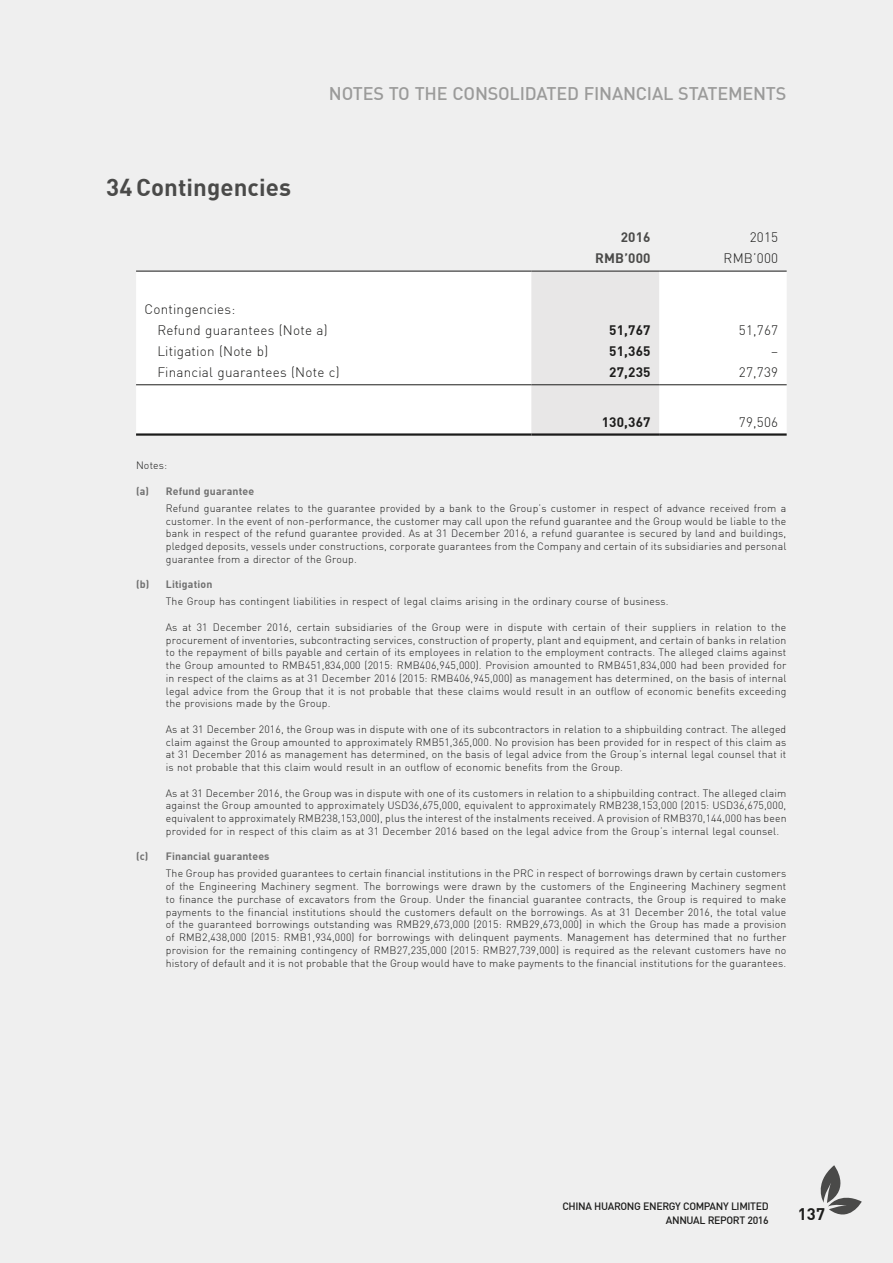
<style>
.page{position:relative;width:893px;height:1263px;background:#efefef}
.page>*{position:absolute;margin:0;border:0;box-sizing:border-box;transform-origin:0 0}
.t1{font:700 24px "DIN";letter-spacing:.005em;color:#4a4a49}
.t2{font:500 18px "DIN";letter-spacing:-.01em;color:#9b9b9a}
.t3{font:700 16.5px "DIN";color:#1c1c1b}
.t4{font:300 13.5px/21px "DIN";letter-spacing:.015em;color:#1c1c1b}
.t5{font:700 13.5px "DIN";letter-spacing:.015em;color:#1c1c1b}
.t6{font:700 13.5px "DIN";letter-spacing:.015em;color:#4a4a49}
.t7{font:300 10.5px/12.8px "DIN";letter-spacing:.015em;color:#1c1c1b;text-align:justify}
.t8{font:700 10.5px "DIN";letter-spacing:.015em;color:#6f6f6f}
.t9{font:500 10.5px/13.2px "DIN";letter-spacing:-.035em;color:#1c1c1b;text-align:right}
</style>
<div class="page">
<svg style="left:820px;top:1165px;width:42px;height:50px"></svg>
<div style="left:136px;top:272px;width:651px;height:161px;background:#fff"></div>
<svg style="left:531px;top:272px;width:128px;height:161px"></svg>
<hr style="left:136px;top:271px;width:395px;height:1px;background:#1c1c1b">
<hr style="left:531px;top:271px;width:128px;height:1px;background:#1c1c1b">
<hr style="left:659px;top:271px;width:128px;height:1px;background:#1c1c1b">
<hr style="left:136px;top:384px;width:395px;height:1px;background:#1c1c1b">
<hr style="left:531px;top:384px;width:128px;height:1px;background:#1c1c1b">
<hr style="left:659px;top:384px;width:128px;height:1px;background:#1c1c1b">
<hr style="left:136px;top:433px;width:395px;height:3px;background:#1c1c1b">
<hr style="left:531px;top:433px;width:128px;height:3px;background:#1c1c1b">
<hr style="left:659px;top:433px;width:128px;height:3px;background:#1c1c1b">
<h1 class="t1" style="left:106px;top:171px;width:186px">34Contingencies</h1>
<h2 class="t2" style="left:329px;top:82px;width:459px">NOTES TO THE CONSOLIDATED FINANCIAL STATEMENTS</h2>
<p class="t6" style="left:621px;top:228px;width:31px">2016</p>
<p class="t4" style="left:750px;top:226px;width:30px">2015</p>
<p class="t6" style="left:595px;top:249px;width:57px">RMB’000</p>
<p class="t4" style="left:724px;top:247px;width:56px">RMB’000</p>
<p class="t4" style="left:157px;top:298px;width:172px;text-indent:-13px">Contingencies:<br>Refund guarantees (Note a)</p>
<p class="t5" style="left:609px;top:321px;width:43px">51,767</p>
<p class="t4" style="left:739px;top:319px;width:41px">51,767</p>
<p class="t4" style="left:157px;top:340px;width:112px">Litigation (Note b)</p>
<p class="t5" style="left:609px;top:342px;width:43px">51,365</p>
<p class="t4" style="left:771px;top:340px;width:8px">–</p>
<p class="t4" style="left:157px;top:361px;width:184px">Financial guarantees (Note c)</p>
<p class="t5" style="left:609px;top:363px;width:43px">27,235</p>
<p class="t4" style="left:739px;top:361px;width:41px">27,739</p>
<p class="t5" style="left:602px;top:413px;width:50px">130,367</p>
<p class="t4" style="left:739px;top:412px;width:41px">79,506</p>
<p class="t7" style="left:136px;top:459px;width:33px">Notes:</p>
<p class="t8" style="left:136px;top:484px;width:120px">(a) Refund guarantee</p>
<p class="t7" style="left:166px;top:502px;width:622px">Refund guarantee relates to the guarantee provided by a bank to the Group’s customer in respect of advance received from a customer. In the event of non-performance, the customer may call upon the refund guarantee and the Group would be liable to the bank in respect of the refund guarantee provided. As at 31 December 2016, a refund guarantee is secured by land and buildings, pledged deposits, vessels under constructions, corporate guarantees from the Company and certain of its subsidiaries and personal guarantee from a director of the Group.</p>
<p class="t8" style="left:136px;top:578px;width:78px">(b) Litigation</p>
<p class="t7" style="left:166px;top:595px;width:504px">The Group has contingent liabilities in respect of legal claims arising in the ordinary course of business.</p>
<p class="t7" style="left:166px;top:621px;width:622px">As at 31 December 2016, certain subsidiaries of the Group were in dispute with certain of their suppliers in relation to the procurement of inventories, subcontracting services, construction of property, plant and equipment, and certain of banks in relation to the repayment of bills payable and certain of its employees in relation to the employment contracts. The alleged claims against the Group amounted to RMB451,834,000 (2015: RMB406,945,000). Provision amounted to RMB451,834,000 had been provided for in respect of the claims as at 31 December 2016 (2015: RMB406,945,000) as management has determined, on the basis of internal legal advice from the Group that it is not probable that these claims would result in an outflow of economic benefits exceeding the provisions made by the Group.</p>
<p class="t7" style="left:166px;top:723px;width:622px">As at 31 December 2016, the Group was in dispute with one of its subcontractors in relation to a shipbuilding contract. The alleged claim against the Group amounted to approximately RMB51,365,000. No provision has been provided for in respect of this claim as at 31 December 2016 as management has determined, on the basis of legal advice from the Group’s internal legal counsel that it is not probable that this claim would result in an outflow of economic benefits from the Group.</p>
<p class="t7" style="left:166px;top:786px;width:622px">As at 31 December 2016, the Group was in dispute with one of its customers in relation to a shipbuilding contract. The alleged claim against the Group amounted to approximately USD36,675,000, equivalent to approximately RMB238,153,000 (2015: USD36,675,000, equivalent to approximately RMB238,153,000), plus the interest of the instalments received. A provision of RMB370,144,000 has been provided for in respect of this claim as at 31 December 2016 based on the legal advice from the Group’s internal legal counsel.</p>
<p class="t8" style="left:136px;top:850px;width:135px">(c) Financial guarantees</p>
<p class="t7" style="left:166px;top:867px;width:622px">The Group has provided guarantees to certain financial institutions in the PRC in respect of borrowings drawn by certain customers of the Engineering Machinery segment. The borrowings were drawn by the customers of the Engineering Machinery segment to finance the purchase of excavators from the Group. Under the financial guarantee contracts, the Group is required to make payments to the financial institutions should the customers default on the borrowings. As at 31 December 2016, the total value of the guaranteed borrowings outstanding was RMB29,673,000 (2015: RMB29,673,000) in which the Group has made a provision of RMB2,438,000 (2015: RMB1,934,000) for borrowings with delinquent payments. Management has determined that no further provision for the remaining contingency of RMB27,235,000 (2015: RMB27,739,000) is required as the relevant customers have no history of default and it is not probable that the Group would have to make payments to the financial institutions for the guarantees.</p>
<p class="t9" style="left:562px;top:1199px;width:208px">CHINA HUARONG ENERGY COMPANY LIMITED<br>ANNUAL REPORT 2016</p>
<h3 class="t3" style="left:798px;top:1203px;width:29px">137</h3>
</div>
